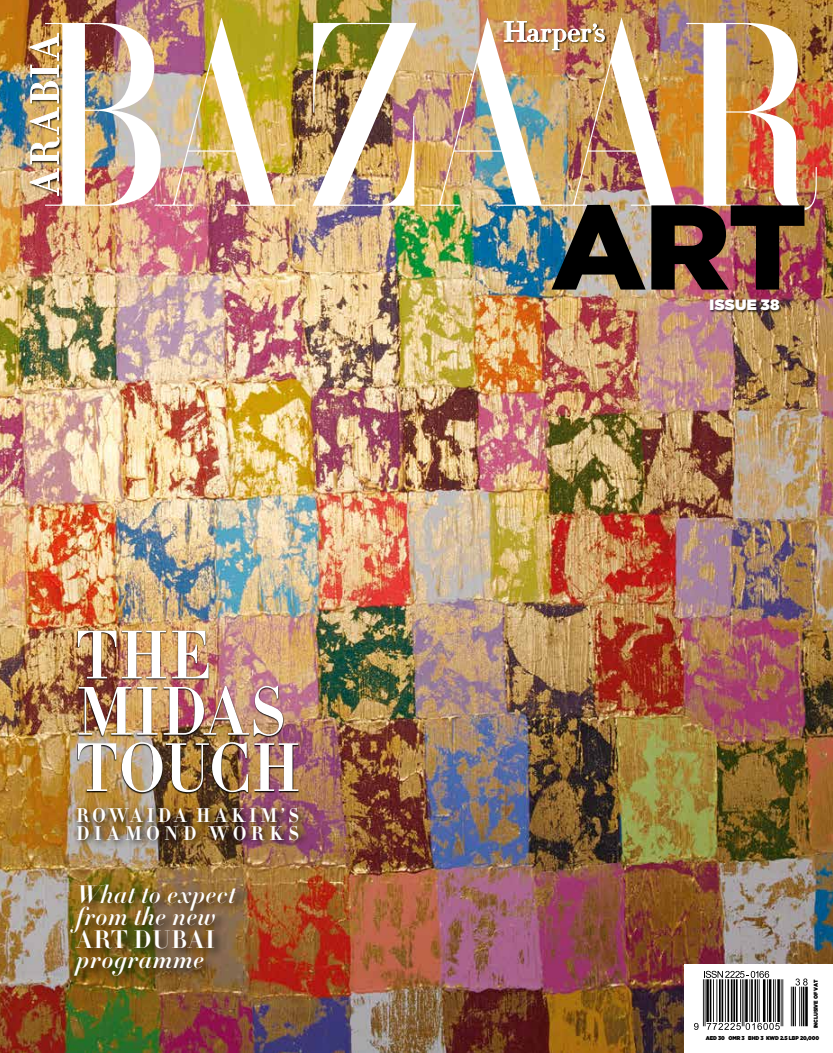
<style>
.page{position:relative;width:833px;height:1053px;background:#fff}
.page>*{position:absolute;margin:0;border:0;box-sizing:border-box;transform-origin:0 0}
.t1{font:67.25px/56.2px "Didot HTF M06 Medium";letter-spacing:.005em;color:#fff}
.t2{font:25px/22.5px "Didot HTF B42 Bold Ital";letter-spacing:.03em;color:#fff}
.t3{font:25px "Didot HTF B24 Bold Ital";letter-spacing:.03em;color:#fff}
.t4{font:25px "Didot HTF B24 Bold";letter-spacing:.03em;color:#fff}
.t5{font:19.5px/17.2px "Didot HTF B06 Bold";letter-spacing:.22em;color:#fff}
.t6{font:900 15px "Gotham";letter-spacing:.025em;color:#fff}
.t7{font:900 5.62px "Gotham";letter-spacing:-.02em;color:#000;scale:.91 1}
</style>
<div class="page">
<img style="left:0;top:0;width:833px;height:1052px">
<div style="left:709px;top:299px;width:72px;height:14px;background:#000;opacity:.65"></div>
<img style="left:30px;top:18px;width:266px;height:188px">
<img style="left:312px;top:18px;width:505px;height:271px">
<svg style="left:685px;top:964px;width:148px;height:88px"></svg>
<hr style="left:703px;top:979px;width:1px;height:47px;background:#000">
<hr style="left:704px;top:979px;width:1px;height:47px;background:#000">
<hr style="left:706px;top:979px;width:3px;height:42px;background:#000">
<hr style="left:709px;top:979px;width:2px;height:42px;background:#000">
<hr style="left:713px;top:979px;width:1px;height:42px;background:#000">
<hr style="left:716px;top:979px;width:1px;height:42px;background:#000">
<hr style="left:719px;top:979px;width:1px;height:42px;background:#000">
<hr style="left:721px;top:979px;width:2px;height:42px;background:#000">
<hr style="left:725px;top:979px;width:1px;height:42px;background:#000">
<hr style="left:727px;top:979px;width:2px;height:42px;background:#000">
<hr style="left:731px;top:979px;width:1px;height:42px;background:#000">
<hr style="left:733px;top:979px;width:2px;height:42px;background:#000">
<hr style="left:736px;top:979px;width:1px;height:42px;background:#000">
<hr style="left:740px;top:979px;width:1px;height:42px;background:#000">
<hr style="left:742px;top:979px;width:1px;height:47px;background:#000">
<hr style="left:743px;top:979px;width:1px;height:47px;background:#000">
<hr style="left:745px;top:979px;width:2px;height:42px;background:#000">
<hr style="left:749px;top:979px;width:1px;height:42px;background:#000">
<hr style="left:751px;top:979px;width:2px;height:42px;background:#000">
<hr style="left:754px;top:979px;width:2px;height:42px;background:#000">
<hr style="left:757px;top:979px;width:1px;height:42px;background:#000">
<hr style="left:758px;top:979px;width:1px;height:42px;background:#000">
<hr style="left:763px;top:979px;width:2px;height:42px;background:#000">
<hr style="left:767px;top:979px;width:1px;height:42px;background:#000">
<hr style="left:769px;top:979px;width:2px;height:42px;background:#000">
<hr style="left:773px;top:979px;width:1px;height:42px;background:#000">
<hr style="left:774px;top:979px;width:1px;height:42px;background:#000">
<hr style="left:777px;top:979px;width:3px;height:42px;background:#000">
<hr style="left:780px;top:979px;width:1px;height:47px;background:#000">
<hr style="left:782px;top:979px;width:1px;height:47px;background:#000">
<hr style="left:791px;top:986px;width:1px;height:40px;background:#000">
<hr style="left:792px;top:986px;width:2px;height:40px;background:#000">
<hr style="left:795px;top:986px;width:1px;height:40px;background:#000">
<hr style="left:799px;top:986px;width:1px;height:40px;background:#000">
<hr style="left:801px;top:986px;width:1px;height:40px;background:#000">
<hr style="left:802px;top:986px;width:2px;height:40px;background:#000">
<hr style="left:805px;top:986px;width:2px;height:40px;background:#000">
<svg style="left:704px;top:970px;width:65px;height:7px"></svg>
<svg style="left:694px;top:1022px;width:4px;height:7px"></svg>
<svg style="left:707px;top:1022px;width:72px;height:7px"></svg>
<svg style="left:795px;top:978px;width:12px;height:7px"></svg>
<img style="left:77px;top:630px;width:223px;height:163px">
<img style="left:73px;top:803px;width:235px;height:46px">
<div style="left:69px;top:881px;width:179px;height:107px;background:#000;opacity:.75"></div>
<h1 class="t1" style="left:76px;top:628px;width:226px">THE<br>MIDAS<br>TOUCH</h1>
<h3 class="t5" style="left:76px;top:807px;width:224px">ROWAIDA HAKIM’S<br>DIAMOND WORKS</h3>
<h2 class="t2" style="left:76px;top:883px;width:161px">What to expect from the new</h2>
<h2 class="t4" style="left:76px;top:923px;width:140px">ART DUBAI</h2>
<h2 class="t3" style="left:76px;top:943px;width:129px">programme</h2>
<h3 class="t6" style="left:709px;top:296px;width:72px">ISSUE 38</h3>
<p class="t7" style="left:812px;top:1028px;width:55px;rotate:-90deg">INCLUSIVE OF VAT</p>
<p class="t7" style="left:706px;top:1035px;width:126px">AED 30 OMR 3 BHD 3 KWD 2.5 LBP 20,000</p>
</div>
